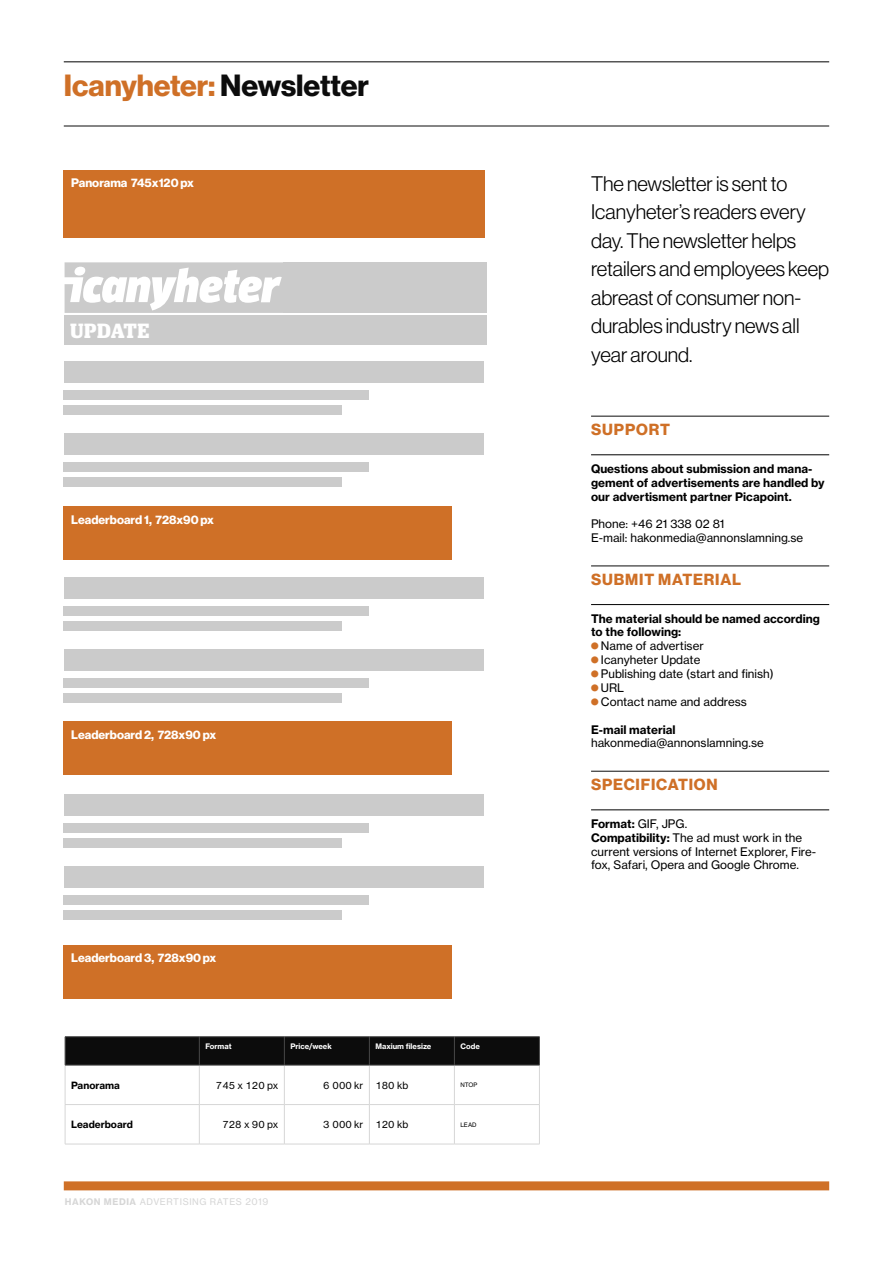
<style>
.page{position:relative;width:893px;height:1263px;background:#fff}
.page>*{position:absolute;margin:0;border:0;box-sizing:border-box;transform-origin:0 0}
.t1{font:700 30px "Haas Grot Disp 75";color:#cf7027}
.t2{font:300 20.7px/28.5px "Haas Grot Disp 45";color:#000}
.t3{font:700 20.7px "Guardian Compact";letter-spacing:.02em;color:#fff}
.t4{font:700 15.75px "Haas Grot Disp 75";letter-spacing:.05em;color:#cf7027}
.t5{font:700 12.15px "Haas Grot Disp 75";color:#fff}
.t6{font:11.7px/14px "N Haas Grotesk TX Std 55 Rg";color:#000}
.t7{font:11.7px/14px "N Haas Grotesk TX Std 75 Bd";color:#000}
.t8{font:9.9px "N Haas Grotesk TX Std 55 Rg";color:#000}
.t9{font:9.9px "N Haas Grotesk TX Std 75 Bd";color:#000}
.t10{font:9px "N Haas Grotesk TX Std 55 Rg";letter-spacing:.065em;color:#d6d6d6}
.t11{font:7.5px "N Haas Grotesk TX Std 75 Bd";color:#fff}
.t12{font:6px "N Haas Grotesk TX Std 55 Rg";color:#000}
.s1{color:#0c0c0c}
.s2{font-family:"N Haas Grotesk TX Std 75 Bd"}
.s3{font-family:"AADINGETT";color:#cf7027}
</style>
<div class="page">
<div style="left:64px;top:1181px;width:765px;height:9px;background:#cf7027"></div>
<hr style="left:64px;top:62px;width:765px;height:1px;background:#000">
<hr style="left:64px;top:126px;width:765px;height:1px;background:#0c0c0c">
<hr style="left:65px;top:1065px;width:1px;height:39px;background:#d6d6d6">
<hr style="left:199px;top:1065px;width:1px;height:39px;background:#d6d6d6">
<hr style="left:284px;top:1065px;width:1px;height:39px;background:#d6d6d6">
<hr style="left:369px;top:1065px;width:1px;height:39px;background:#d6d6d6">
<hr style="left:454px;top:1065px;width:1px;height:39px;background:#d6d6d6">
<hr style="left:539px;top:1065px;width:1px;height:39px;background:#d6d6d6">
<hr style="left:65px;top:1104px;width:134px;height:1px;background:#d6d6d6">
<hr style="left:65px;top:1105px;width:1px;height:39px;background:#d6d6d6">
<hr style="left:199px;top:1104px;width:85px;height:1px;background:#d6d6d6">
<hr style="left:199px;top:1105px;width:1px;height:39px;background:#d6d6d6">
<hr style="left:284px;top:1104px;width:85px;height:1px;background:#d6d6d6">
<hr style="left:284px;top:1105px;width:1px;height:39px;background:#d6d6d6">
<hr style="left:369px;top:1104px;width:85px;height:1px;background:#d6d6d6">
<hr style="left:369px;top:1105px;width:1px;height:39px;background:#d6d6d6">
<hr style="left:454px;top:1104px;width:86px;height:1px;background:#d6d6d6">
<hr style="left:454px;top:1105px;width:1px;height:39px;background:#d6d6d6">
<hr style="left:539px;top:1105px;width:1px;height:39px;background:#d6d6d6">
<hr style="left:65px;top:1144px;width:134px;height:1px;background:#d6d6d6">
<hr style="left:199px;top:1144px;width:85px;height:1px;background:#d6d6d6">
<hr style="left:284px;top:1144px;width:85px;height:1px;background:#d6d6d6">
<hr style="left:369px;top:1144px;width:85px;height:1px;background:#d6d6d6">
<hr style="left:454px;top:1144px;width:86px;height:1px;background:#d6d6d6">
<hr style="left:65px;top:1036px;width:134px;height:1px;background:#484848">
<hr style="left:199px;top:1036px;width:85px;height:1px;background:#484848">
<hr style="left:284px;top:1036px;width:85px;height:1px;background:#484848">
<hr style="left:369px;top:1036px;width:85px;height:1px;background:#484848">
<hr style="left:454px;top:1036px;width:86px;height:1px;background:#484848">
<svg style="left:65px;top:1037px;width:475px;height:28px;background:#0e0e0e"></svg>
<hr style="left:65px;top:1065px;width:134px;height:1px;background:#484848">
<hr style="left:199px;top:1065px;width:85px;height:1px;background:#484848">
<hr style="left:284px;top:1065px;width:85px;height:1px;background:#484848">
<hr style="left:369px;top:1065px;width:85px;height:1px;background:#484848">
<hr style="left:454px;top:1065px;width:86px;height:1px;background:#484848">
<div style="left:283px;top:262px;width:204px;height:51px;background:#cbcbcb"></div>
<svg style="left:65px;top:262px;width:218px;height:51px"></svg>
<div style="left:65px;top:316px;width:422px;height:29px;background:#cbcbcb"></div>
<hr style="left:591px;top:416px;width:238px;height:1px;background:#0c0c0c">
<hr style="left:591px;top:454px;width:238px;height:1px;background:#000">
<hr style="left:591px;top:566px;width:238px;height:1px;background:#0c0c0c">
<hr style="left:591px;top:604px;width:238px;height:1px;background:#000">
<hr style="left:591px;top:771px;width:238px;height:1px;background:#0c0c0c">
<hr style="left:591px;top:809px;width:238px;height:1px;background:#000">
<div style="left:64px;top:170px;width:421px;height:68px;background:#cf7027"></div>
<div style="left:64px;top:507px;width:388px;height:53px;background:#cf7027"></div>
<div style="left:64px;top:721px;width:388px;height:54px;background:#cf7027"></div>
<div style="left:64px;top:945px;width:388px;height:53px;background:#cf7027"></div>
<div style="left:64px;top:361px;width:419px;height:22px;background:#cbcbcb"></div>
<div style="left:64px;top:577px;width:419px;height:22px;background:#cbcbcb"></div>
<div style="left:64px;top:794px;width:419px;height:22px;background:#cbcbcb"></div>
<div style="left:64px;top:433px;width:419px;height:22px;background:#cbcbcb"></div>
<div style="left:64px;top:649px;width:419px;height:22px;background:#cbcbcb"></div>
<div style="left:64px;top:866px;width:419px;height:21px;background:#cbcbcb"></div>
<div style="left:64px;top:391px;width:305px;height:9px;background:#cbcbcb"></div>
<div style="left:64px;top:607px;width:305px;height:9px;background:#cbcbcb"></div>
<div style="left:64px;top:823px;width:305px;height:10px;background:#cbcbcb"></div>
<div style="left:64px;top:462px;width:305px;height:10px;background:#cbcbcb"></div>
<div style="left:64px;top:678px;width:305px;height:10px;background:#cbcbcb"></div>
<div style="left:64px;top:895px;width:305px;height:9px;background:#cbcbcb"></div>
<div style="left:64px;top:405px;width:278px;height:10px;background:#cbcbcb"></div>
<div style="left:64px;top:621px;width:278px;height:10px;background:#cbcbcb"></div>
<div style="left:64px;top:838px;width:278px;height:10px;background:#cbcbcb"></div>
<div style="left:64px;top:477px;width:278px;height:9px;background:#cbcbcb"></div>
<div style="left:64px;top:693px;width:278px;height:9px;background:#cbcbcb"></div>
<div style="left:64px;top:910px;width:278px;height:9px;background:#cbcbcb"></div>
<h1 class="t1" style="left:64px;top:68px;width:307px">Icanyheter: <span class="s1">Newsletter</span></h1>
<p class="t5" style="left:71px;top:176px;width:124px">Panorama 745x120 px</p>
<h2 class="t3" style="left:70px;top:319px;width:81px">UPDATE</h2>
<p class="t5" style="left:71px;top:513px;width:144px">Leaderboard 1, 728x90 px</p>
<p class="t5" style="left:71px;top:727px;width:146px">Leaderboard 2, 728x90 px</p>
<p class="t5" style="left:71px;top:951px;width:147px">Leaderboard 3, 728x90 px</p>
<p class="t11" style="left:205px;top:1041px;width:28px">Format</p>
<p class="t11" style="left:290px;top:1041px;width:43px">Price/week</p>
<p class="t11" style="left:375px;top:1041px;width:58px">Maxium filesize</p>
<p class="t11" style="left:460px;top:1041px;width:21px">Code</p>
<p class="t9" style="left:71px;top:1079px;width:50px">Panorama</p>
<p class="t8" style="left:216px;top:1079px;width:64px">745 x 120 px</p>
<p class="t8" style="left:323px;top:1079px;width:87px">6 000 kr 180 kb</p>
<p class="t12" style="left:460px;top:1081px;width:18px">NTOP</p>
<p class="t9" style="left:71px;top:1118px;width:63px">Leaderboard</p>
<p class="t8" style="left:222px;top:1118px;width:57px">728 x 90 px</p>
<p class="t8" style="left:323px;top:1118px;width:87px">3 000 kr 120 kb</p>
<p class="t12" style="left:460px;top:1121px;width:18px">LEAD</p>
<p class="t10" style="left:65px;top:1196px;width:205px"><span class="s2">HAKON MEDIA</span> ADVERTISING RATES 2019</p>
<h2 class="t2" style="left:591px;top:169px;width:240px">The newsletter is sent to<br>Icanyheter’s readers every day. The newsletter helps retailers and employees keep abreast of consumer non&shy;durables industry news all year around.</h2>
<h3 class="t4" style="left:591px;top:420px;width:80px">SUPPORT</h3>
<p class="t7" style="left:591px;top:461px;width:235px">Questions about submission and mana&shy;gement of advertisements are handled by our advertisment partner Picapoint.</p>
<p class="t6" style="left:591px;top:517px;width:214px">Phone: +46 21 338 02 81<br>E-mail: hakonmedia@annonslamning.se</p>
<h3 class="t4" style="left:591px;top:570px;width:151px">SUBMIT MATERIAL</h3>
<p class="t7" style="left:591px;top:611px;width:230px">The material should be named according to the following:</p>
<p class="t6" style="left:591px;top:639px;width:184px"><span class="s3">ĕ</span> Name of advertiser<br><span class="s3">ĕ</span> Icanyheter Update<br><span class="s3">ĕ</span> Publishing date (start and finish) <span class="s3">ĕ</span> URL<br><span class="s3">ĕ</span> Contact name and address</p>
<p class="t7" style="left:591px;top:722px;width:86px">E-mail material</p>
<p class="t6" style="left:591px;top:736px;width:174px">hakonmedia@annonslamning.se</p>
<h3 class="t4" style="left:591px;top:775px;width:128px">SPECIFICATION</h3>
<p class="t6" style="left:591px;top:816px;width:227px"><span class="s2">Format:</span> GIF, JPG.<br><span class="s2">Compatibility:</span> The ad must work in the current versions of Internet Explorer, Fire&shy;fox, Safari, Opera and Google Chrome.</p>
</div>
